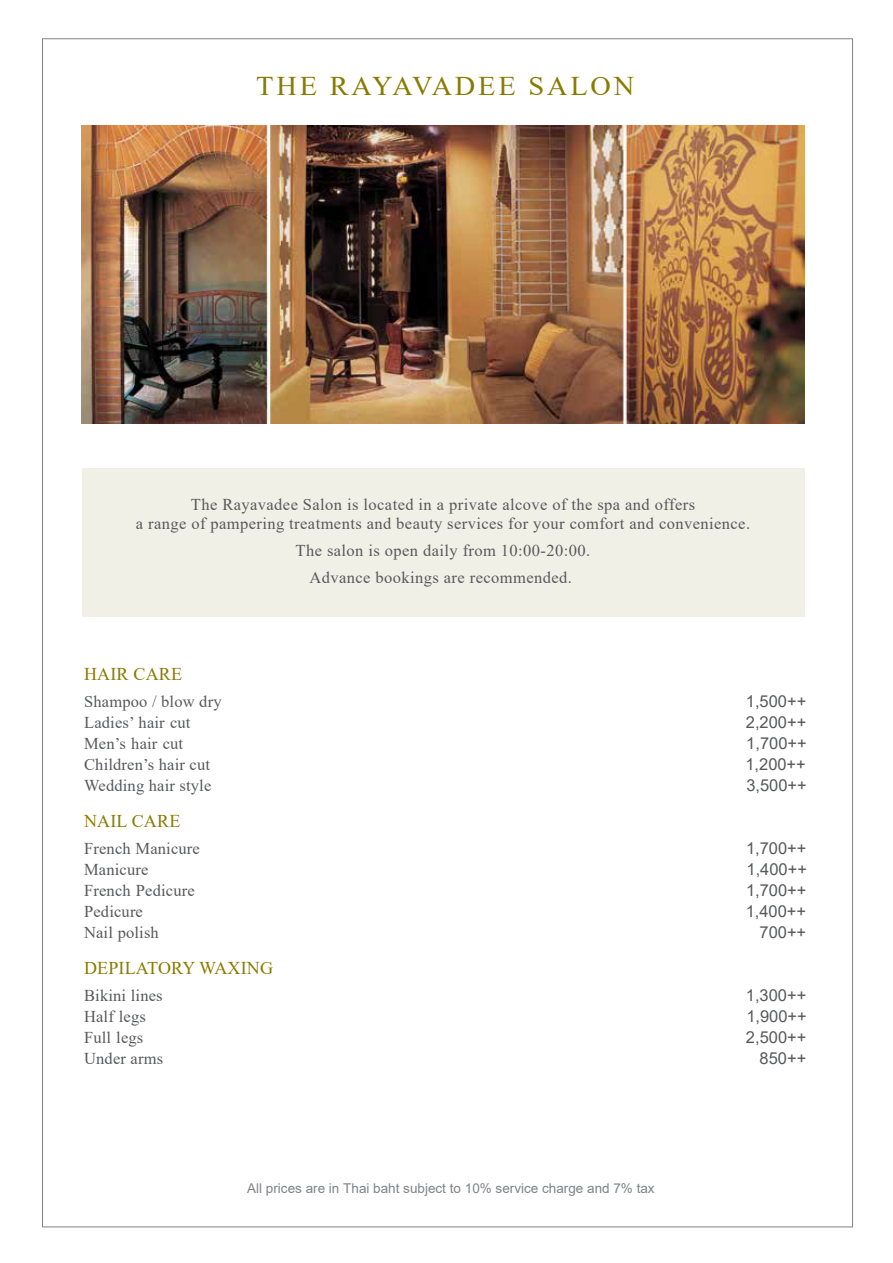
<style>
.page{position:relative;width:893px;height:1263px;background:#fff}
.page>*{position:absolute;margin:0;border:0;box-sizing:border-box;transform-origin:0 0}
.t1{font:27px "Times New Roman";letter-spacing:.1em;color:#897b00;scale:1.05 1}
.t2{font:18px "Times New Roman";letter-spacing:.01em;color:#897b00}
.t3{font:16.5px/19.5px "Times New Roman";letter-spacing:.025em;color:#58595b;text-align:center}
.t4{font:16.5px "Arial";color:#58595b}
.t5{font:13.5px "Arial";color:#808285}
</style>
<div class="page">
<img style="left:81px;top:126px;width:723px;height:297px">
<div style="left:82px;top:468px;width:723px;height:149px;background:#f1f0e6"></div>
<h1 class="t1" style="left:256px;top:66px;width:362px">THE RAYAVADEE SALON</h1>
<p class="t3" style="left:136px;top:494px;width:616px">The Rayavadee Salon is located in a private alcove of the spa and offers<br>a range of pampering treatments and beauty services for your comfort and convenience.</p>
<p class="t3" style="left:296px;top:537px;width:296px;line-height:27px">The salon is open daily from 10:00-20:00.<br>Advance bookings are recommended.</p>
<p class="t2" style="left:84px;top:661px;width:99px">HAIR CARE</p>
<p class="t3" style="left:84px;top:691px;width:139px">Shampoo / blow dry</p>
<p class="t4" style="left:746px;top:689px;width:62px">1,500++</p>
<p class="t3" style="left:84px;top:712px;width:108px">Ladies’ hair cut</p>
<p class="t4" style="left:746px;top:710px;width:62px">2,200++</p>
<p class="t3" style="left:84px;top:733px;width:101px">Men’s hair cut</p>
<p class="t4" style="left:746px;top:731px;width:62px">1,700++</p>
<p class="t3" style="left:84px;top:754px;width:128px">Children’s hair cut</p>
<p class="t4" style="left:745px;top:752px;width:62px">1,200++</p>
<p class="t3" style="left:84px;top:775px;width:129px">Wedding hair style</p>
<p class="t4" style="left:746px;top:773px;width:62px">3,500++</p>
<p class="t2" style="left:84px;top:808px;width:98px">NAIL CARE</p>
<p class="t3" style="left:84px;top:838px;width:117px">French Manicure</p>
<p class="t4" style="left:746px;top:836px;width:62px">1,700++</p>
<p class="t3" style="left:84px;top:859px;width:66px">Manicure</p>
<p class="t4" style="left:746px;top:857px;width:62px">1,400++</p>
<p class="t3" style="left:84px;top:880px;width:112px">French Pedicure</p>
<p class="t4" style="left:746px;top:878px;width:62px">1,700++</p>
<p class="t3" style="left:84px;top:901px;width:60px">Pedicure</p>
<p class="t4" style="left:746px;top:899px;width:62px">1,400++</p>
<p class="t3" style="left:84px;top:922px;width:76px">Nail polish</p>
<p class="t4" style="left:759px;top:920px;width:48px">700++</p>
<p class="t2" style="left:84px;top:955px;width:191px">DEPILATORY WAXING</p>
<p class="t3" style="left:84px;top:985px;width:80px">Bikini lines</p>
<p class="t4" style="left:746px;top:983px;width:62px">1,300++</p>
<p class="t3" style="left:84px;top:1006px;width:63px">Half legs</p>
<p class="t4" style="left:746px;top:1004px;width:62px">1,900++</p>
<p class="t3" style="left:84px;top:1027px;width:61px">Full legs</p>
<p class="t4" style="left:746px;top:1025px;width:62px">2,500++</p>
<p class="t3" style="left:84px;top:1048px;width:81px">Under arms</p>
<p class="t4" style="left:760px;top:1046px;width:48px">850++</p>
<p class="t5" style="left:247px;top:1179px;width:409px">All prices are in Thai baht subject to 10% service charge and 7% tax</p>
</div>
